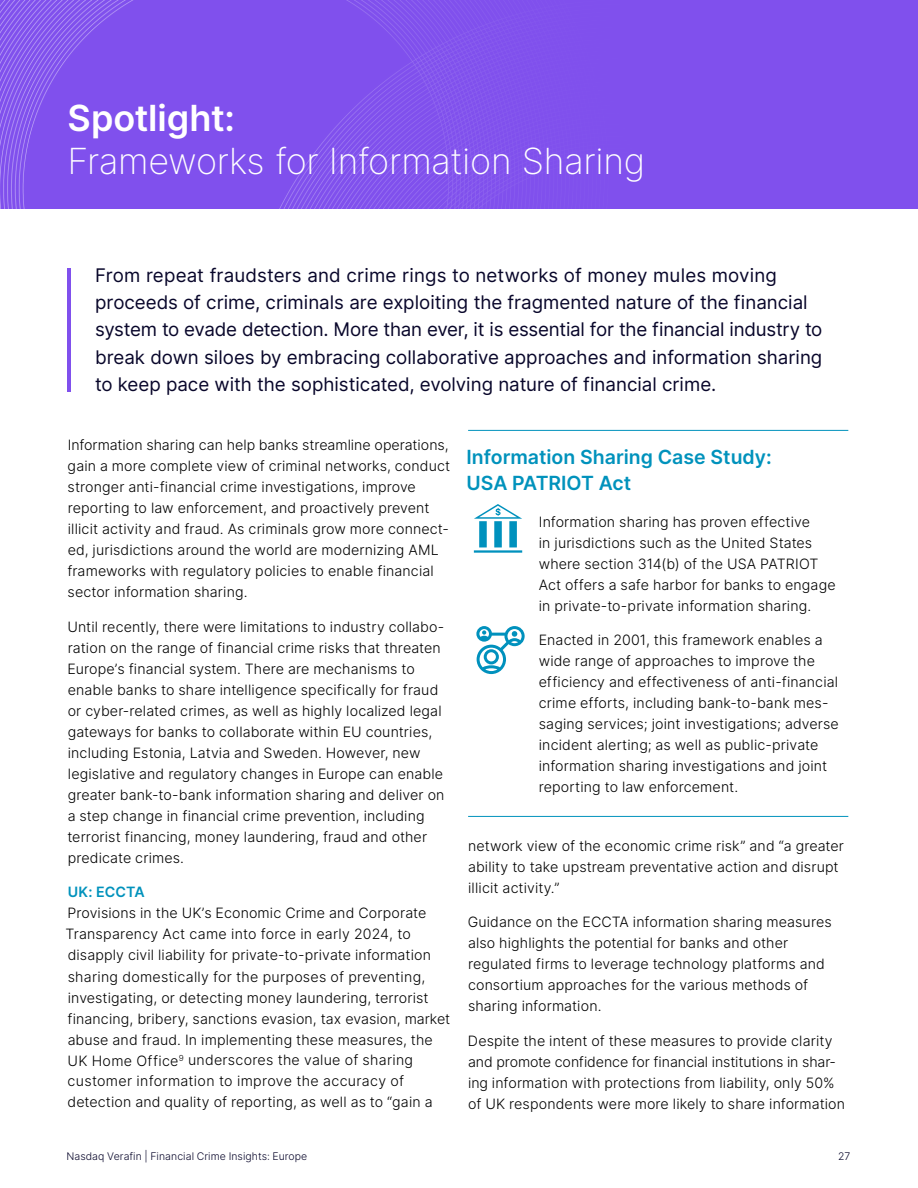
<style>
.page{position:relative;width:918px;height:1188px;background:#fff}
.page>*{position:absolute;margin:0;border:0;box-sizing:border-box;transform-origin:0 0}
.t1{font:200 36px "Inter";letter-spacing:-.01em;color:#fff}
.t2{font:600 36px "Inter";letter-spacing:-.005em;color:#fff}
.t3{font:600 19.5px/25.5px "Inter";color:#0092bc}
.t4{font:18.75px/27.3px "Inter";color:#08062a}
.t5{font:300 14.25px/21px "Inter";letter-spacing:.01em;color:#000}
.t6{font:600 14.25px "Inter";color:#0092bc}
.t7{font:300 10.5px "Inter";letter-spacing:.005em;color:#08062a}
</style>
<div class="page">
<hr style="left:68px;top:268px;width:3px;height:124px;background:#8050ed">
<img style="left:0;top:0;width:918px;height:209px">
<svg style="left:474px;top:504px;width:48px;height:49px"></svg>
<svg style="left:476px;top:626px;width:49px;height:48px"></svg>
<hr style="left:468px;top:816px;width:380px;height:1px;background:#0092bc">
<hr style="left:468px;top:430px;width:380px;height:1px;background:#0092bc">
<h1 class="t2" style="left:68px;top:91px;width:169px">Spotlight:</h1>
<h1 class="t1" style="left:68px;top:135px;width:579px">Frameworks for Information Sharing</h1>
<p class="t4" style="left:95px;top:261px;width:729px">From repeat fraudsters and crime rings to networks of money mules moving proceeds of crime, criminals are exploiting the fragmented nature of the financial system to evade detection. More than ever, it is essential for the financial industry to break down siloes by embracing collaborative approaches and information sharing to keep pace with the sophisticated, evolving nature of financial crime.</p>
<p class="t5" style="left:67px;top:435px;width:384px">Information sharing can help banks streamline operations, gain a more complete view of criminal networks, conduct stronger anti-financial crime investigations, improve reporting to law enforcement, and proactively prevent illicit activity and fraud. As criminals grow more connect&shy;ed, jurisdictions around the world are modernizing AML frameworks with regulatory policies to enable financial sector information sharing.</p>
<p class="t5" style="left:67px;top:616px;width:379px">Until recently, there were limitations to industry collabo&shy;ration on the range of financial crime risks that threaten Europe’s financial system. There are mechanisms to enable banks to share intelligence specifically for fraud or cyber-related crimes, as well as highly localized legal gateways for banks to collaborate within EU countries, including Estonia, Latvia and Sweden. However, new legislative and regulatory changes in Europe can enable greater bank-to-bank information sharing and deliver on a step change in financial crime prevention, including terrorist financing, money laundering, fraud and other predicate crimes.</p>
<p class="t6" style="left:68px;top:882px;width:79px">UK: ECCTA</p>
<p class="t5" style="left:66px;top:903px;width:386px">Provisions in the UK’s Economic Crime and Corporate Transparency Act came into force in early 2024, to disapply civil liability for private-to-private information sharing domestically for the purposes of preventing, investigating, or detecting money laundering, terrorist financing, bribery, sanctions evasion, tax evasion, market abuse and fraud. In implementing these measures, the UK Home Office<sup>9</sup> underscores the value of sharing customer information to improve the accuracy of detection and quality of reporting, as well as to “gain a</p>
<h2 class="t3" style="left:467px;top:444px;width:307px">Information Sharing Case Study:<br>USA PATRIOT Act</h2>
<p class="t5" style="left:539px;top:511px;width:298px">Information sharing has proven effective<br>in jurisdictions such as the United States where section 314(b) of the USA PATRIOT Act offers a safe harbor for banks to engage in private-to-private information sharing.</p>
<p class="t5" style="left:539px;top:629px;width:301px">Enacted in 2001, this framework enables a wide range of approaches to improve the efficiency and effectiveness of anti-financial crime efforts, including bank-to-bank mes&shy;saging services; joint investigations; adverse incident alerting; as well as public-private information sharing investigations and joint reporting to law enforcement.</p>
<p class="t5" style="left:468px;top:835px;width:377px">network view of the economic crime risk” and “a greater ability to take upstream preventative action and disrupt illicit activity.”</p>
<p class="t5" style="left:468px;top:911px;width:365px">Guidance on the ECCTA information sharing measures also highlights the potential for banks and other regulated firms to leverage technology platforms and consortium approaches for the various methods of sharing information.</p>
<p class="t5" style="left:468px;top:1030px;width:379px">Despite the intent of these measures to provide clarity and promote confidence for financial institutions in shar&shy;ing information with protections from liability, only 50% of UK respondents were more likely to share information</p>
<p class="t7" style="left:67px;top:1149px;width:242px">Nasdaq Verafin | Financial Crime Insights: Europe</p>
<p class="t7" style="left:838px;top:1149px;width:14px">27</p>
</div>
